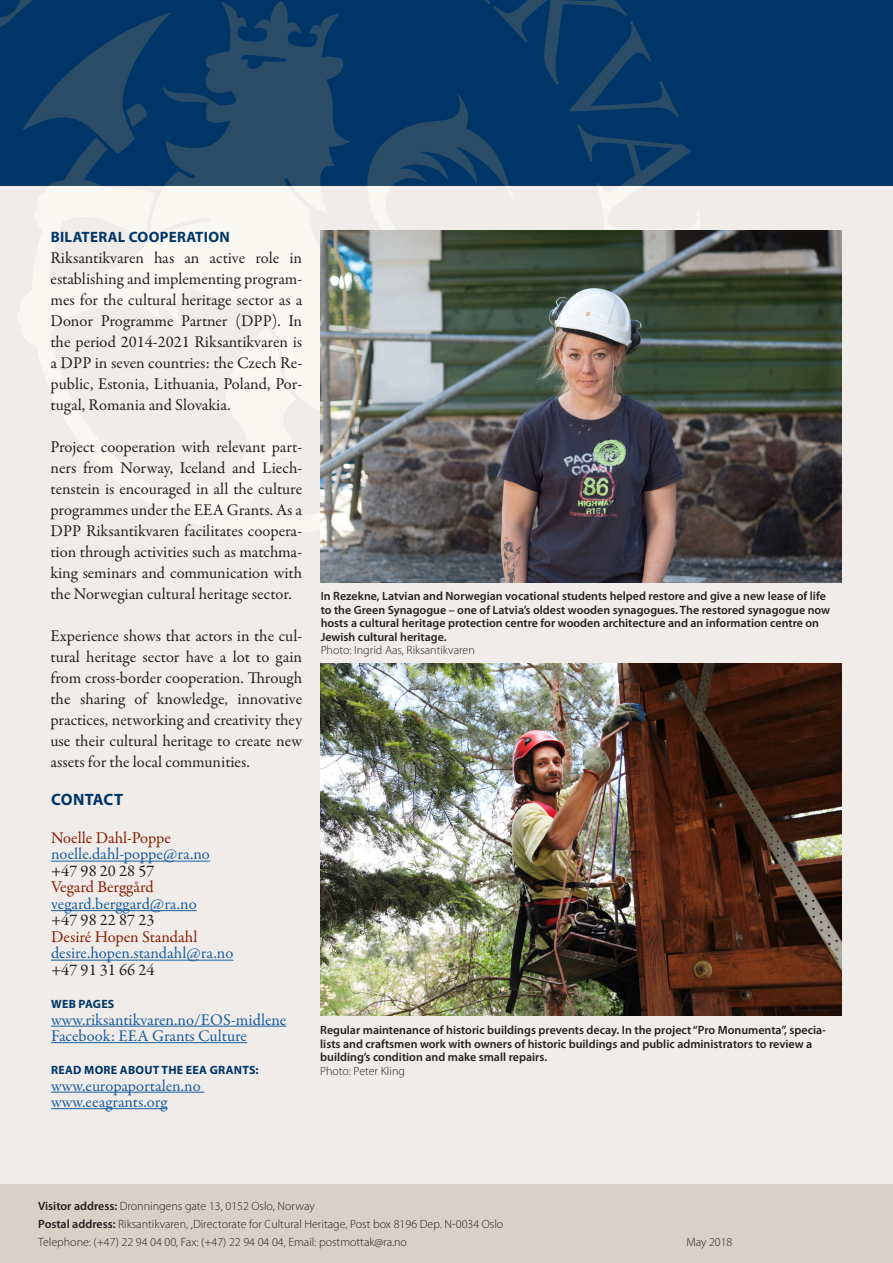
<style>
.page{position:relative;width:893px;height:1263px;background:#fff}
.page>*{position:absolute;margin:0;border:0;box-sizing:border-box;transform-origin:0 0}
.Ingress{font:16.5px/21px "Garamond Premr Pro";color:#231f20;text-align:justify}
.Ingress-2{font:16.5px "Garamond Premr Pro";color:#175d9e}
.Ingress-3{font:16.5px "Garamond Premr Pro";color:#891c02}
.Ingress-4{font:700 16.5px "Myriad Pro";letter-spacing:.005em;color:#003667}
.Ingress-5{font:700 15px "Myriad Pro";letter-spacing:.02em;color:#003667}
.Bildetekst{font:600 12px/13.5px "Myriad Pro";color:#231f20}
.Stolpe{font:300 12px/18px "Myriad Pro";color:#231f20}
.Bildetekst-2{font:300 12px "Myriad Pro";color:#231f20}
.Ingress-6{font:700 12px "Myriad Pro";letter-spacing:.02em;color:#003667}
.s1{font-weight:600}
</style>
<div class="page">
<div style="left:0;top:185px;width:893px;height:1078px;background:#f0ece9"></div>
<svg style="left:17px;top:185px;width:503px;height:350px"></svg>
<div style="left:0;top:0;width:893px;height:185px;background:#003667"></div>
<svg style="left:0;top:0;width:33px;height:27px"></svg>
<svg style="left:484px;top:0;width:195px;height:117px"></svg>
<svg style="left:527px;top:124px;width:175px;height:107px"></svg>
<svg style="left:17px;top:1px;width:502px;height:184px"></svg>
<div style="left:0;top:1184px;width:893px;height:79px;background:#d8d0c9"></div>
<hr style="left:51px;top:861px;width:159px;height:1px;background:#175d9e">
<hr style="left:51px;top:910px;width:146px;height:1px;background:#175d9e">
<hr style="left:51px;top:960px;width:182px;height:1px;background:#175d9e">
<hr style="left:51px;top:1026px;width:235px;height:1px;background:#175d9e">
<hr style="left:51px;top:1042px;width:196px;height:1px;background:#175d9e">
<hr style="left:51px;top:1092px;width:153px;height:1px;background:#175d9e">
<hr style="left:51px;top:1108px;width:116px;height:1px;background:#175d9e">
<img style="left:320px;top:231px;width:522px;height:352px">
<img style="left:320px;top:663px;width:522px;height:352px">
<p class="Ingress-5" style="left:51px;top:228px;width:181px">BILATERAL COOPERATION</p>
<p class="Ingress" style="left:51px;top:248px;width:253px">Riksantikvaren has an active role in establishing and implementing program&shy;mes for the cultural heritage sector as a Donor Programme Partner (DPP). In the period 2014-2021 Riksantikvaren is a DPP in seven countries: the Czech Re&shy;public, Estonia, Lithuania, Poland, Por&shy;tugal, Romania and Slovakia.</p>
<p class="Ingress" style="left:51px;top:437px;width:253px">Project cooperation with relevant part&shy;ners from Norway, Iceland and Liech&shy;tenstein is encouraged in all the culture programmes under the EEA Grants. As a DPP Riksantikvaren facilitates coopera&shy;tion through activities such as matchma&shy;king seminars and communication with the Norwegian cultural heritage sector.</p>
<p class="Ingress" style="left:51px;top:626px;width:253px">Experience shows that actors in the cul&shy;tural heritage sector have a lot to gain from cross-border cooperation. Through the sharing of knowledge, innovative practices, networking and creativity they use their cultural heritage to create new assets for the local communities.</p>
<p class="Ingress-4" style="left:51px;top:791px;width:73px">CONTACT</p>
<p class="Ingress-3" style="left:51px;top:828px;width:122px">Noelle Dahl-Poppe</p>
<p class="Ingress-2" style="left:51px;top:844px;width:160px">noelle.dahl-poppe@ra.no</p>
<p class="Ingress" style="left:51px;top:861px;width:105px">+47 98 20 28 57</p>
<p class="Ingress-3" style="left:51px;top:877px;width:104px">Vegard Berggård</p>
<p class="Ingress-2" style="left:51px;top:894px;width:147px">vegard.berggard@ra.no</p>
<p class="Ingress" style="left:51px;top:910px;width:105px">+47 98 22 87 23</p>
<p class="Ingress-3" style="left:51px;top:927px;width:148px">Desiré Hopen Standahl</p>
<p class="Ingress-2" style="left:51px;top:943px;width:184px">desire.hopen.standahl@ra.no</p>
<p class="Ingress" style="left:51px;top:960px;width:105px">+47 91 31 66 24</p>
<p class="Ingress-6" style="left:51px;top:997px;width:65px">WEB PAGES</p>
<p class="Ingress-2" style="left:51px;top:1009px;width:237px">www.riksantikvaren.no/EOS-midlene</p>
<p class="Ingress-2" style="left:51px;top:1026px;width:197px">Facebook: EEA Grants Culture</p>
<p class="Ingress-6" style="left:51px;top:1063px;width:209px">READ MORE ABOUT THE EEA GRANTS:</p>
<p class="Ingress-2" style="left:51px;top:1075px;width:151px">www.europaportalen.no</p>
<p class="Ingress-2" style="left:51px;top:1092px;width:118px">www.eeagrants.org</p>
<p class="Bildetekst" style="left:321px;top:589px;width:511px">In Rezekne, Latvian and Norwegian vocational students helped restore and give a new lease of life to the Green Synagogue – one of Latvia’s oldest wooden synagogues. The restored synagogue now hosts a cultural heritage protection centre for wooden architecture and an information centre on Jewish cultural heritage.</p>
<p class="Bildetekst-2" style="left:321px;top:643px;width:156px">Photo: Ingrid Aas, Riksantikvaren</p>
<p class="Bildetekst" style="left:320px;top:1023px;width:507px">Regular maintenance of historic buildings prevents decay. In the project “Pro Monumenta”, specia&shy;lists and craftsmen work with owners of historic buildings and public administrators to review a building’s condition and make small repairs.</p>
<p class="Bildetekst-2" style="left:320px;top:1064px;width:86px">Photo: Peter Kling</p>
<p class="Stolpe" style="left:38px;top:1197px;width:467px"><span class="s1">Visitor address:</span> Dronningens gate 13, 0152 Oslo, Norway<br><span class="s1">Postal address:</span> Riksantikvaren, ,Directorate for Cultural Heritage, Post box 8196 Dep. N-0034 Oslo</p>
<p class="Stolpe" style="left:38px;top:1233px;width:370px">Telephone: (+47) 22 94 04 00, Fax: (+47) 22 94 04 04, Email: postmottak@ra.no</p>
<p class="Stolpe" style="left:686px;top:1233px;width:48px">May 2018</p>
</div>
